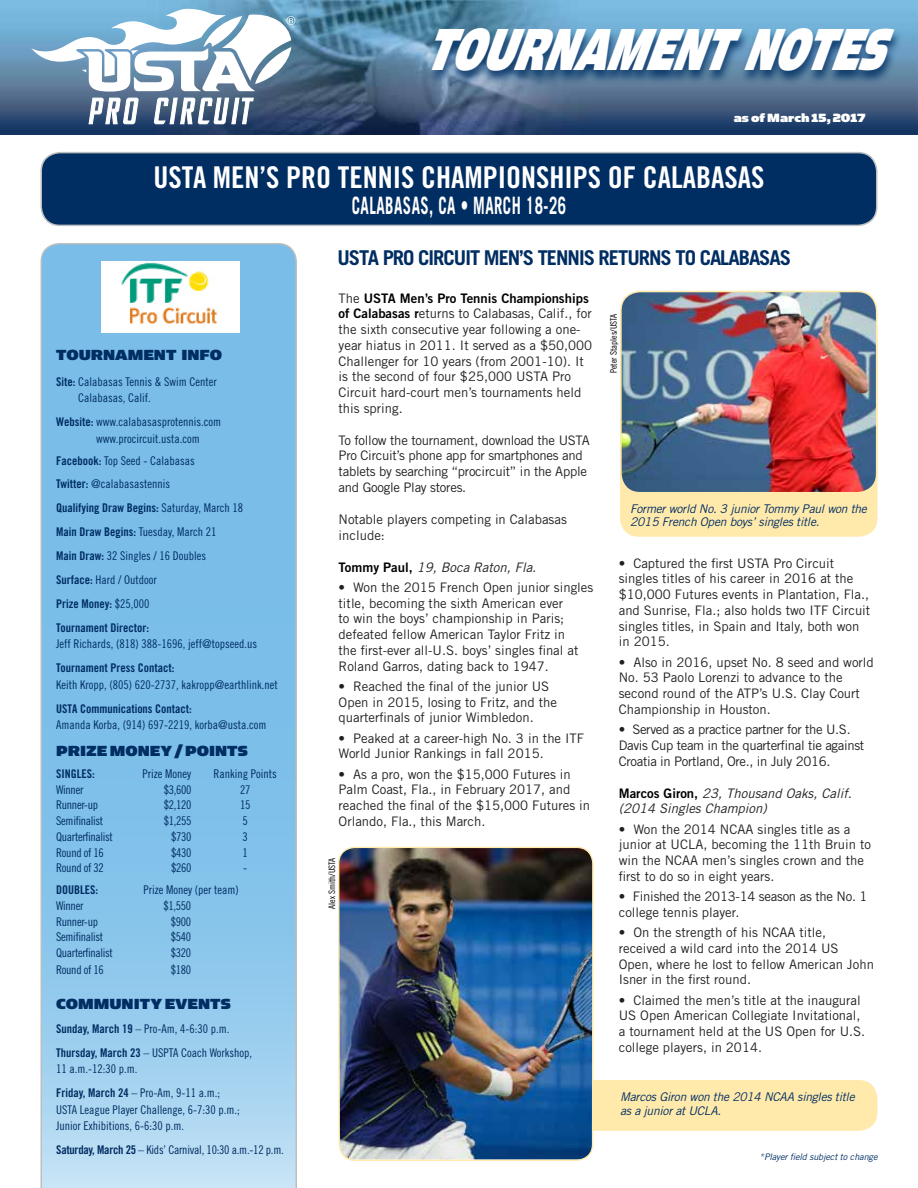
<style>
.page{position:relative;width:918px;height:1188px;background:#fff}
.page>*{position:absolute;margin:0;border:0;box-sizing:border-box;transform-origin:0 0}
.t1{font:italic 66.75px "Simian Text Gorilla";color:#fff;scale:.62 1}
.t2{font:30px "Trade Gothic Bold Cond Twenty";color:#fff}
.t3{font:700 24px "Trade Gothic";letter-spacing:.03em;color:#fff;scale:.62 1}
.t4{font:700 20.4px "Trade Gothic";letter-spacing:-.05em;color:#002d62}
.t5{font:16.5px "Simian Text Gorilla";color:#002d62}
.t6{font:13.5px "Simian Text Gorilla";color:#fff}
.t7{font:13.2px/15.8px "Trade Gothic";color:#231f20}
.t8{font:13.2px/15.8px "Trade Gothic";letter-spacing:-.02em;color:#231f20}
.t9{font:13.2px/15.8px "Trade Gothic";letter-spacing:-.025em;color:#231f20}
.t10{font:italic 13.2px/15.8px "Trade Gothic";color:#231f20}
.t11{font:13.2px "Trade Gothic Bold Two";color:#000}
.t12{font:12px/16.5px "Trade Gothic Cond Eighteen";color:#002d62}
.t13{font:12px/24px "Trade Gothic Bold Cond Twenty";color:#002d62}
.t14{font:italic 12px/13.5px "Trade Gothic";letter-spacing:-.02em;color:#002d62}
.t15{font:12px "Trade Gothic Cond Eighteen";letter-spacing:-.025em;color:#002d62}
.t16{font:12px "Trade Gothic Cond Eighteen";letter-spacing:-.02em;color:#002d62}
.t17{font:9px "Trade Gothic Cond Eighteen";color:#000}
.t18{font:italic 9px "Trade Gothic";letter-spacing:-.01em;color:#002d62}
.s1{font-family:"Trade Gothic Bold Cond Twenty"}
.s2{font-family:"Trade Gothic Cond Eighteen"}
.s3{font-family:"Trade Gothic";color:#231f20}
.s4{font-family:"Trade Gothic Bold Two";color:#000}
.s5{font-family:"Trade Gothic Bold Two";font-style:normal;color:#000}
</style>
<div class="page">
<img style="left:0;top:0;width:918px;height:135px">
<svg style="left:41px;top:243px;width:256px;height:945px"></svg>
<svg style="left:31px;top:8px;width:264px;height:117px"></svg>
<div style="left:426px;top:28px;width:477px;height:58px;background:#002d62;opacity:.85"></div>
<div style="left:41px;top:153px;width:836px;height:72px;background:#002d62;border-radius:19px"></div>
<div style="left:41px;top:152px;width:837px;height:74px;border:2px solid #bcbec0;border-radius:19px"></div>
<div style="left:621px;top:311px;width:256px;height:225px;background:#ffeaac;border-radius:18px"></div>
<div style="left:541px;top:1081px;width:336px;height:49px;background:#ffeaac;border-radius:18px"></div>
<div style="left:541px;top:1080px;width:337px;height:51px;border:2px solid #ffeaac;border-radius:18px"></div>
<img style="left:337px;top:0;width:257px;height:1161px">
<img style="left:621px;top:291px;width:254px;height:200px">
<div style="left:620px;top:291px;width:258px;height:203px;border:2px solid #ffeaac;border-radius:19px"></div>
<img style="left:102px;top:262px;width:138px;height:71px">
<h1 class="t1" style="left:424px;top:11px;width:783px">TOURNAMENTNOTES</h1>
<p class="t6" style="left:734px;top:110px;width:133px">as of March 15, 2017</p>
<h2 class="t2" style="left:154px;top:159px;width:612px">USTA MEN’S PRO TENNIS CHAMPIONSHIPS OF CALABASAS</h2>
<h3 class="t3" style="left:352px;top:190px;width:347px">CALABASAS, CA • MARCH 18-26</h3>
<p class="t5" style="left:56px;top:346px;width:167px">TOURNAMENT INFO</p>
<p class="t12" style="left:78px;top:373px;width:140px;text-indent:-22px"><span class="s1">Site:</span> Calabasas Tennis &amp; Swim Center<br>Calabasas, Calif.</p>
<p class="t12" style="left:96px;top:414px;width:126px;text-indent:-40px"><span class="s1">Website:</span> www.calabasasprotennis.com www.procircuit.usta.com</p>
<p class="t12" style="left:56px;top:450px;width:140px;line-height:22.5px"><span class="s1">Facebook:</span> Top Seed - Calabasas<br><span class="s1">Twitter:</span> @calabasastennis</p>
<p class="t13" style="left:56px;top:495px;width:188px">Qualifying Draw Begins: <span class="s2">Saturday, March 18<br></span>Main Draw Begins: <span class="s2">Tuesday, March 21</span></p>
<p class="t12" style="left:56px;top:543px;width:151px;line-height:24px"><span class="s1">Main Draw:</span> 32 Singles / 16 Doubles<br><span class="s1">Surface:</span> Hard / Outdoor</p>
<p class="t13" style="left:56px;top:591px;width:95px">Prize Money: <span class="s2">$25,000<br></span>Tournament Director:</p>
<p class="t12" style="left:56px;top:636px;width:202px">Jeff Richards, (818) 388-1696, jeff@topseed.us</p>
<p class="t13" style="left:56px;top:656px;width:120px">Tournament Press Contact:</p>
<p class="t12" style="left:56px;top:676px;width:223px">Keith Kropp, (805) 620-2737, kakropp@earthlink.net</p>
<p class="t13" style="left:56px;top:696px;width:137px">USTA Communications Contact:</p>
<p class="t12" style="left:56px;top:717px;width:212px">Amanda Korba, (914) 697-2219, korba@usta.com</p>
<p class="t5" style="left:56px;top:742px;width:193px">PRIZE MONEY / POINTS</p>
<p class="t13" style="left:56px;top:762px;width:40px">SINGLES:</p>
<p class="t12" style="left:143px;top:765px;width:50px">Prize Money</p>
<p class="t12" style="left:214px;top:765px;width:65px">Ranking Points</p>
<p class="t12" style="left:56px;top:781px;width:29px">Winner</p>
<p class="t12" style="left:164px;top:781px;width:29px">$3,600</p>
<p class="t12" style="left:240px;top:781px;width:12px">27</p>
<p class="t15" style="left:56px;top:798px;width:43px">Runner-up</p>
<p class="t12" style="left:164px;top:797px;width:29px">$2,120</p>
<p class="t12" style="left:240px;top:797px;width:12px">15</p>
<p class="t15" style="left:56px;top:814px;width:48px">Semifinalist</p>
<p class="t12" style="left:164px;top:813px;width:29px">$1,255</p>
<p class="t12" style="left:243px;top:813px;width:7px">5</p>
<p class="t15" style="left:56px;top:830px;width:58px">Quarterfinalist</p>
<p class="t12" style="left:171px;top:828px;width:22px">$730</p>
<p class="t12" style="left:243px;top:828px;width:7px">3</p>
<p class="t15" style="left:56px;top:845px;width:49px">Round of 16</p>
<p class="t12" style="left:171px;top:844px;width:22px">$430</p>
<p class="t12" style="left:243px;top:844px;width:7px">1</p>
<p class="t15" style="left:56px;top:861px;width:49px">Round of 32</p>
<p class="t12" style="left:171px;top:860px;width:22px">$260</p>
<p class="t12" style="left:243px;top:860px;width:5px">-</p>
<p class="t13" style="left:56px;top:878px;width:43px">DOUBLES:</p>
<p class="t12" style="left:144px;top:881px;width:97px">Prize Money (per team)</p>
<p class="t12" style="left:56px;top:897px;width:29px">Winner</p>
<p class="t12" style="left:163px;top:897px;width:29px">$1,550</p>
<p class="t15" style="left:56px;top:914px;width:43px">Runner-up</p>
<p class="t12" style="left:171px;top:913px;width:22px">$900</p>
<p class="t15" style="left:56px;top:930px;width:48px">Semifinalist</p>
<p class="t12" style="left:171px;top:929px;width:22px">$540</p>
<p class="t15" style="left:56px;top:946px;width:58px">Quarterfinalist</p>
<p class="t12" style="left:171px;top:944px;width:22px">$320</p>
<p class="t15" style="left:56px;top:962px;width:49px">Round of 16</p>
<p class="t12" style="left:171px;top:961px;width:22px">$180</p>
<p class="t5" style="left:56px;top:994px;width:176px">COMMUNITY EVENTS</p>
<p class="t12" style="left:56px;top:1016px;width:197px;line-height:24px"><span class="s1">Sunday, March 19</span> – Pro-Am, 4-6:30 p.m.<br><span class="s1">Thursday, March 23</span> – USPTA Coach Workshop,</p>
<p class="t12" style="left:56px;top:1057px;width:165px;line-height:24px">11 a.m.-12:30 p.m.<br><span class="s1">Friday, March 24</span> – Pro-Am, 9-11 a.m.;</p>
<p class="t12" style="left:56px;top:1101px;width:185px">USTA League Player Challenge, 6-7:30 p.m.;<br>Junior Exhibitions, 6-6:30 p.m.</p>
<p class="t16" style="left:56px;top:1143px;width:229px"><span class="s1">Saturday, March 25</span> – Kids’ Carnival, 10:30 a.m.-12 p.m.</p>
<h3 class="t4" style="left:338px;top:245px;width:455px">USTA PRO CIRCUIT MEN’S TENNIS RETURNS TO CALABASAS</h3>
<p class="t11" style="left:339px;top:290px;width:252px"><span class="s3">The</span> USTA Men’s Pro Tennis Championships</p>
<p class="t7" style="left:339px;top:306px;width:255px"><span class="s4">of Calabasas r</span>eturns to Calabasas, Calif., for the sixth consecutive year following a one&shy;year hiatus in 2011. It served as a $50,000<br>Challenger for 10 years (from 2001-10). It is the second of four $25,000 USTA Pro Circuit hard-court men’s tournaments held this spring.</p>
<p class="t8" style="left:339px;top:432px;width:253px">To follow the tournament, download the USTA Pro Circuit’s phone app for smartphones and tablets by searching “procircuit” in the Apple and Google Play stores.</p>
<p class="t7" style="left:339px;top:511px;width:230px">Notable players competing in Calabasas include:</p>
<p class="t10" style="left:339px;top:559px;width:199px"><span class="s5">Tommy Paul,</span> 19, Boca Raton, Fla.</p>
<p class="t7" style="left:339px;top:579px;width:256px">• Won the 2015 French Open junior singles title, becoming the sixth American ever<br>to win the boys’ championship in Paris; defeated fellow American Taylor Fritz in<br>the first-ever all-U.S. boys’ singles final at Roland Garros, dating back to 1947.</p>
<p class="t7" style="left:339px;top:678px;width:220px">• Reached the final of the junior US<br>Open in 2015, losing to Fritz, and the quarterfinals of junior Wimbledon.</p>
<p class="t7" style="left:339px;top:730px;width:247px">• Peaked at a career-high No. 3 in the ITF<br>World Junior Rankings in fall 2015.</p>
<p class="t7" style="left:339px;top:766px;width:253px">• As a pro, won the $15,000 Futures in Palm Coast, Fla., in February 2017, and reached the final of the $15,000 Futures in Orlando, Fla., this March.</p>
<p class="t17" style="left:327px;top:909px;width:53px;rotate:-90deg">Alex Smith/USTA</p>
<p class="t17" style="left:608px;top:373px;width:61px;rotate:-90deg">Peter Staples/USTA</p>
<p class="t14" style="left:630px;top:501px;width:238px">Former world No. 3 junior Tommy Paul won the<br>2015 French Open boys’ singles title.</p>
<p class="t7" style="left:619px;top:555px;width:253px">• Captured the first USTA Pro Circuit singles titles of his career in 2016 at the $10,000 Futures events in Plantation, Fla., and Sunrise, Fla.; also holds two ITF Circuit singles titles, in Spain and Italy, both won in 2015.</p>
<p class="t7" style="left:619px;top:654px;width:257px">• Also in 2016, upset No. 8 seed and world No. 53 Paolo Lorenzi to advance to the second round of the ATP’s U.S. Clay Court Championship in Houston.</p>
<p class="t9" style="left:619px;top:721px;width:247px">• Served as a practice partner for the U.S.<br>Davis Cup team in the quarterfinal tie against<br>Croatia in Portland, Ore., in July 2016.</p>
<p class="t10" style="left:619px;top:785px;width:234px"><span class="s5">Marcos Giron,</span> 23, Thousand Oaks, Calif. (2014 Singles Champion)</p>
<p class="t7" style="left:619px;top:821px;width:254px">• Won the 2014 NCAA singles title as a junior at UCLA, becoming the 11th Bruin to win the NCAA men’s singles crown and the first to do so in eight years.</p>
<p class="t8" style="left:619px;top:888px;width:250px">• Finished the 2013-14 season as the No. 1 college tennis player.</p>
<p class="t7" style="left:619px;top:924px;width:257px">• On the strength of his NCAA title, received a wild card into the 2014 US Open, where he lost to fellow American John Isner in the first round.</p>
<p class="t7" style="left:619px;top:992px;width:248px">• Claimed the men’s title at the inaugural US Open American Collegiate Invitational, a tournament held at the US Open for U.S. college players, in 2014.</p>
<p class="t14" style="left:620px;top:1090px;width:236px">Marcos Giron won the 2014 NCAA singles title as a junior at UCLA.</p>
<p class="t18" style="left:760px;top:1151px;width:119px">*Player field subject to change</p>
</div>
